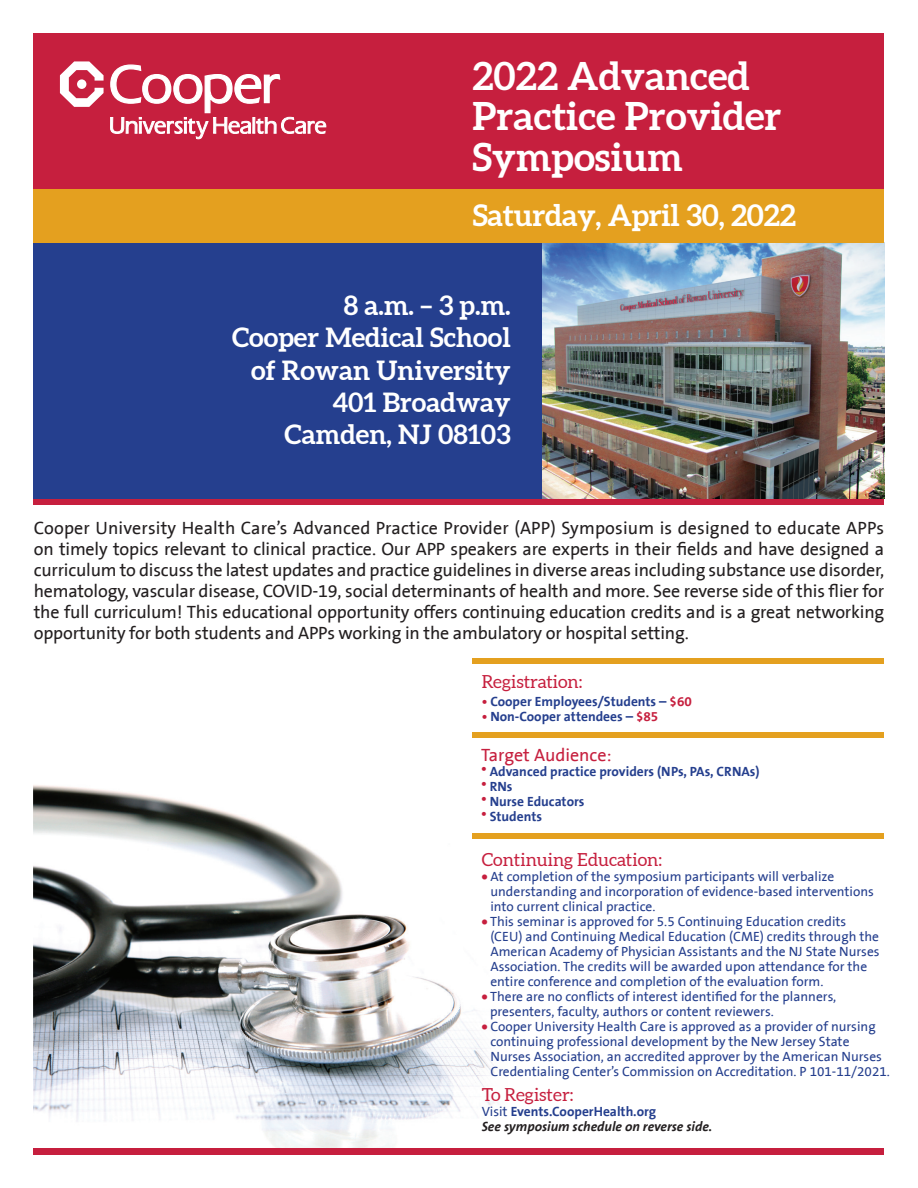
<style>
.page{position:relative;width:918px;height:1188px;background:#fff}
.page>*{position:absolute;margin:0;border:0;box-sizing:border-box;transform-origin:0 0}
.t1{font:700 39px/40.5px "Aleo";color:#fff}
.t2{font:700 30px "Aleo";letter-spacing:-.01em;color:#fff}
.t3{font:700 27px/32.4px "Aleo";color:#fff;text-align:right}
.t4{font:18px/21px "The Sans B5 Plain";letter-spacing:-.01em;color:#231f20;text-align:justify}
.t5{font:18px "Aleo";color:#c61f3e}
.t6{font:18px "The Sans B5 Plain";color:#c61f3e}
.t7{font:13.5px/15px "The Sans B5 Plain";color:#253f8e}
.t8{font:700 13.5px "The Sans B7";color:#253f8e}
.t9{font:italic 700 13.5px "The Sans B7";color:#231f20}
.s1{color:#c61f3e}
.s2{font-family:"The Sans B9";font-weight:900;color:#c61f3e}
.s3{font-family:"The Sans B5 Plain";font-weight:400}
</style>
<div class="page">
<div style="left:34px;top:243px;width:519px;height:256px;background:#253f8e"></div>
<img style="left:34px;top:785px;width:476px;height:363px">
<div style="left:34px;top:34px;width:850px;height:155px;background:#c61f3e"></div>
<img style="left:543px;top:243px;width:341px;height:256px">
<div style="left:34px;top:1148px;width:850px;height:6px;background:#c61f3e"></div>
<svg style="left:60px;top:61px;width:44px;height:46px"></svg>
<svg style="left:110px;top:64px;width:217px;height:76px"></svg>
<div style="left:34px;top:189px;width:850px;height:54px;background:#e4a01f"></div>
<div style="left:472px;top:659px;width:412px;height:5px;background:#e4a01f"></div>
<div style="left:34px;top:499px;width:850px;height:5px;background:#c61f3e"></div>
<div style="left:472px;top:834px;width:412px;height:5px;background:#e4a01f"></div>
<div style="left:472px;top:732px;width:412px;height:6px;background:#e4a01f"></div>
<p class="t1" style="left:472px;top:57px;width:311px">2022 Advanced<br>Practice Provider<br>Symposium</p>
<p class="t2" style="left:473px;top:197px;width:325px">Saturday, April 30, 2022</p>
<p class="t3" style="left:344px;top:290px;width:168px">8 a.m. – 3 p.m.</p>
<p class="t3" style="left:232px;top:322px;width:280px">Cooper Medical School of Rowan University</p>
<p class="t3" style="left:332px;top:387px;width:180px">401 Broadway</p>
<p class="t3" style="left:285px;top:420px;width:228px">Camden, NJ 08103</p>
<p class="t4" style="left:34px;top:518px;width:852px">Cooper University Health Care’s Advanced Practice Provider (APP) Symposium is designed to educate APPs on timely topics relevant to clinical practice. Our APP speakers are experts in their fields and have designed a curriculum to discuss the latest updates and practice guidelines in diverse areas including substance use disorder, hematology, vascular disease, COVID-19, social determinants of health and more. See reverse side of this flier for the full curriculum! This educational opportunity offers continuing education credits and is a great networking opportunity for both students and APPs working in the ambulatory or hospital setting.</p>
<p class="t5" style="left:482px;top:671px;width:102px">Registration:</p>
<p class="t8" style="left:482px;top:694px;width:212px"><span class="s1">•</span> Cooper Employees/Students – <span class="s1">$60</span></p>
<p class="t8" style="left:482px;top:709px;width:178px"><span class="s1">•</span> Non-Cooper attendees – <span class="s1">$85</span></p>
<p class="t6" style="left:481px;top:745px;width:132px">Target Audience:</p>
<p class="t8" style="left:481px;top:764px;width:280px"><sup>•</sup> Advanced practice providers (NPs, PAs, CRNAs)</p>
<p class="t8" style="left:481px;top:779px;width:33px"><sup>•</sup> RNs</p>
<p class="t8" style="left:481px;top:794px;width:105px"><sup>•</sup> Nurse Educators</p>
<p class="t8" style="left:481px;top:809px;width:62px"><sup>•</sup> Students</p>
<p class="t5" style="left:482px;top:849px;width:182px">Continuing Education:</p>
<p class="t7" style="left:490px;top:870px;width:385px;text-indent:-9px"><span class="s2">•</span> At completion of the symposium participants will verbalize understanding and incorporation of evidence-based interventions into current clinical practice.</p>
<p class="t7" style="left:490px;top:915px;width:391px;text-indent:-9px"><span class="s2">•</span> This seminar is approved for 5.5 Continuing Education credits (CEU) and Continuing Medical Education (CME) credits through the American Academy of Physician Assistants and the NJ State Nurses Association. The credits will be awarded upon attendance for the entire conference and completion of the evaluation form.</p>
<p class="t7" style="left:490px;top:990px;width:348px;text-indent:-8px"><span class="s2">•</span> There are no conflicts of interest identified for the planners, presenters, faculty, authors or content reviewers.</p>
<p class="t7" style="left:490px;top:1020px;width:401px;text-indent:-9px"><span class="s2">•</span> Cooper University Health Care is approved as a provider of nursing continuing professional development by the New Jersey State Nurses Association, an accredited approver by the American Nurses Credentialing Center’s Commission on Accreditation. P 101-11/2021.</p>
<p class="t5" style="left:482px;top:1085px;width:93px">To Register:</p>
<p class="t8" style="left:482px;top:1105px;width:176px"><span class="s3">Visit</span> Events.CooperHealth.org</p>
<p class="t9" style="left:482px;top:1120px;width:232px">See symposium schedule on reverse side.</p>
</div>
